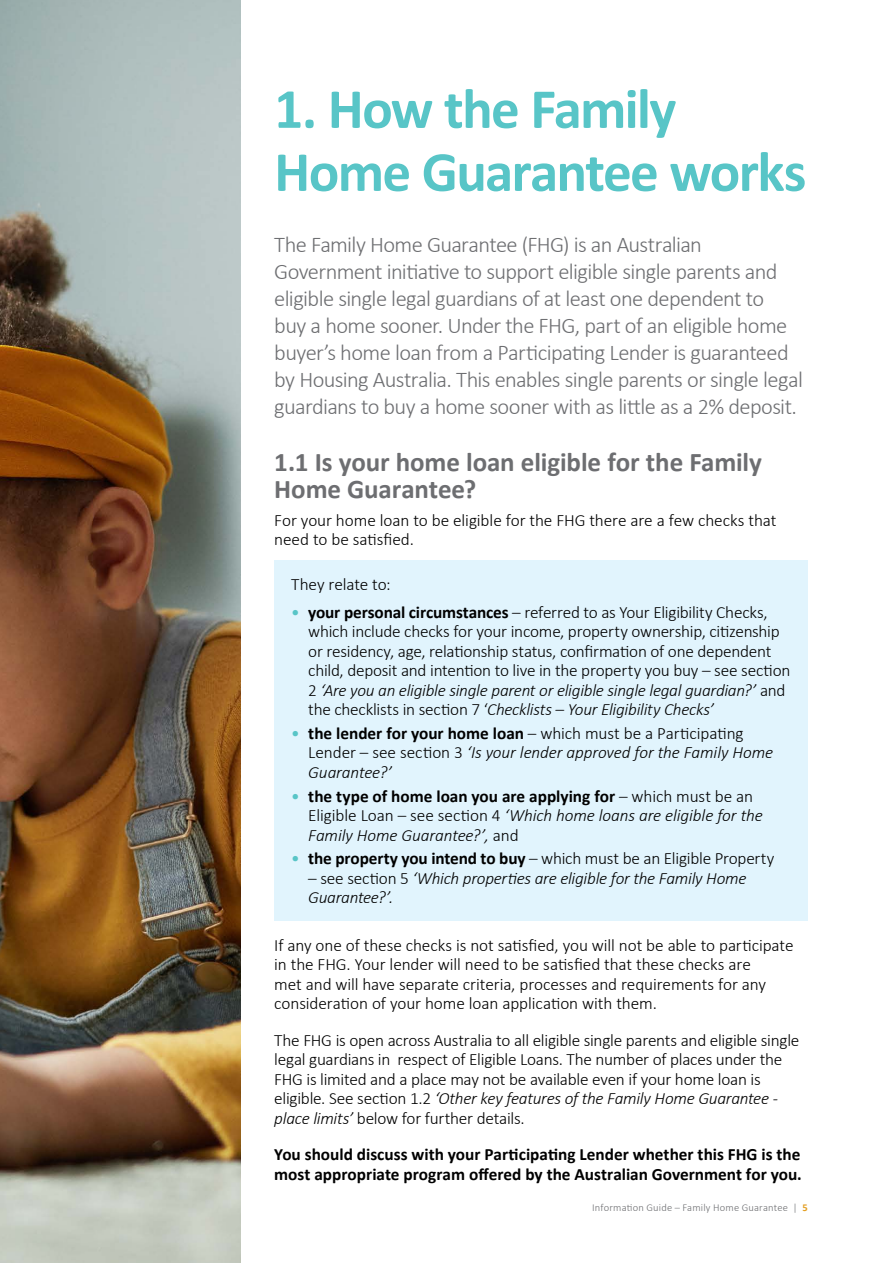
<style>
.page{position:relative;width:893px;height:1263px;background:#fff}
.page>*{position:absolute;margin:0;border:0;box-sizing:border-box;transform-origin:0 0}
.t1{font:700 57px/63px "Calibri";letter-spacing:-.03em;color:#58c5c7}
.t2{font:700 27px/27px "Calibri";letter-spacing:-.005em;color:#6d6e71}
.t3{font:300 22.5px/27px "Calibri";letter-spacing:-.03em;color:#6d6e71}
.t4{font:300 17.25px/19.5px "Calibri";letter-spacing:-.01em;color:#000}
.t5{font:italic 300 17.25px/19.5px "Calibri";letter-spacing:-.01em;color:#000}
.t6{font:700 17.25px/19.5px "Calibri";color:#000}
.t7{font:300 10.5px "Calibri";letter-spacing:.015em;color:#6d6e71}
.s1{font-weight:400;color:#58c5c7}
.s2{font-weight:700}
.s3{font-style:italic}
.s4{font-weight:400;font-style:normal;color:#58c5c7}
.s5{font-weight:700;font-style:normal}
.s6{font-style:normal}
.s7{font-weight:700;color:#e4a024}
</style>
<div class="page">
<div style="left:274px;top:560px;width:534px;height:360px;background:#e1f4fd"></div>
<img style="left:0;top:0;width:240px;height:1263px">
<h1 class="t1" style="left:274px;top:75px;width:534px">1. How the Family<br>Home Guarantee works</h1>
<p class="t3" style="left:274px;top:231px;width:530px">The Family Home Guarantee (FHG) is an Australian Government initiative to support eligible single parents and eligible single legal guardians of at least one dependent to<br>buy a home sooner. Under the FHG, part of an eligible home buyer’s home loan from a Participating Lender is guaranteed by Housing Australia. This enables single parents or single legal guardians to buy a home sooner with as little as a 2% deposit.</p>
<h2 class="t2" style="left:274px;top:447px;width:489px">1.1 Is your home loan eligible for the Family<br>Home Guarantee?</h2>
<p class="t4" style="left:274px;top:510px;width:504px">For your home loan to be eligible for the FHG there are a few checks that need to be satisfied.</p>
<p class="t4" style="left:291px;top:574px;width:101px">They relate to:</p>
<p class="t4" style="left:308px;top:602px;width:484px;text-indent:-17px"><span class="s1">•</span> <span class="s2">your personal circumstances</span> – referred to as Your Eligibility Checks, which include checks for your income, property ownership, citizenship or residency, age, relationship status, confirmation of one dependent child, deposit and intention to live in the property you buy – see section 2 <span class="s3">‘Are you an eligible single parent or eligible single legal guardian?’</span> and the checklists in section 7 ‘<span class="s3">Checklists – Your Eligibility Checks’</span></p>
<p class="t5" style="left:308px;top:723px;width:466px;text-indent:-17px"><span class="s4">•</span> <span class="s5">the lender for your home loan</span> <span class="s6">– which must be a Participating<br>Lender – see section 3</span> ‘Is your lender approved for the Family Home<br>Guarantee?’</p>
<p class="t5" style="left:308px;top:786px;width:456px;text-indent:-17px"><span class="s4">•</span> <span class="s5">the type of home loan you are applying for</span> <span class="s6">– which must be an<br>Eligible Loan – see section 4</span> ‘Which home loans are eligible for the<br>Family Home Guarantee?’, <span class="s6">and</span></p>
<p class="t4" style="left:291px;top:849px;width:485px"><span class="s1">•</span> <span class="s2">the property you intend to buy</span> – which must be an Eligible Property</p>
<p class="t5" style="left:308px;top:868px;width:440px"><span class="s6">– see section 5</span> ‘Which properties are eligible for the Family Home<br>Guarantee?’.</p>
<p class="t4" style="left:274px;top:935px;width:521px">If any one of these checks is not satisfied, you will not be able to participate in the FHG. Your lender will need to be satisfied that these checks are<br>met and will have separate criteria, processes and requirements for any consideration of your home loan application with them.</p>
<p class="t4" style="left:274px;top:1030px;width:527px">The FHG is open across Australia to all eligible single parents and eligible single legal guardians in respect of Eligible Loans. The number of places under the FHG is limited and a place may not be available even if your home loan is eligible. See section 1.2 <span class="s3">‘Other key features of the Family Home Guarantee - place limits’</span> below for further details.</p>
<p class="t6" style="left:274px;top:1144px;width:529px">You should discuss with your Participating Lender whether this FHG is the most appropriate program offered by the Australian Government for you.</p>
<p class="t7" style="left:592px;top:1201px;width:217px">Information Guide – Family Home Guarantee | <span class="s7">5</span></p>
</div>
